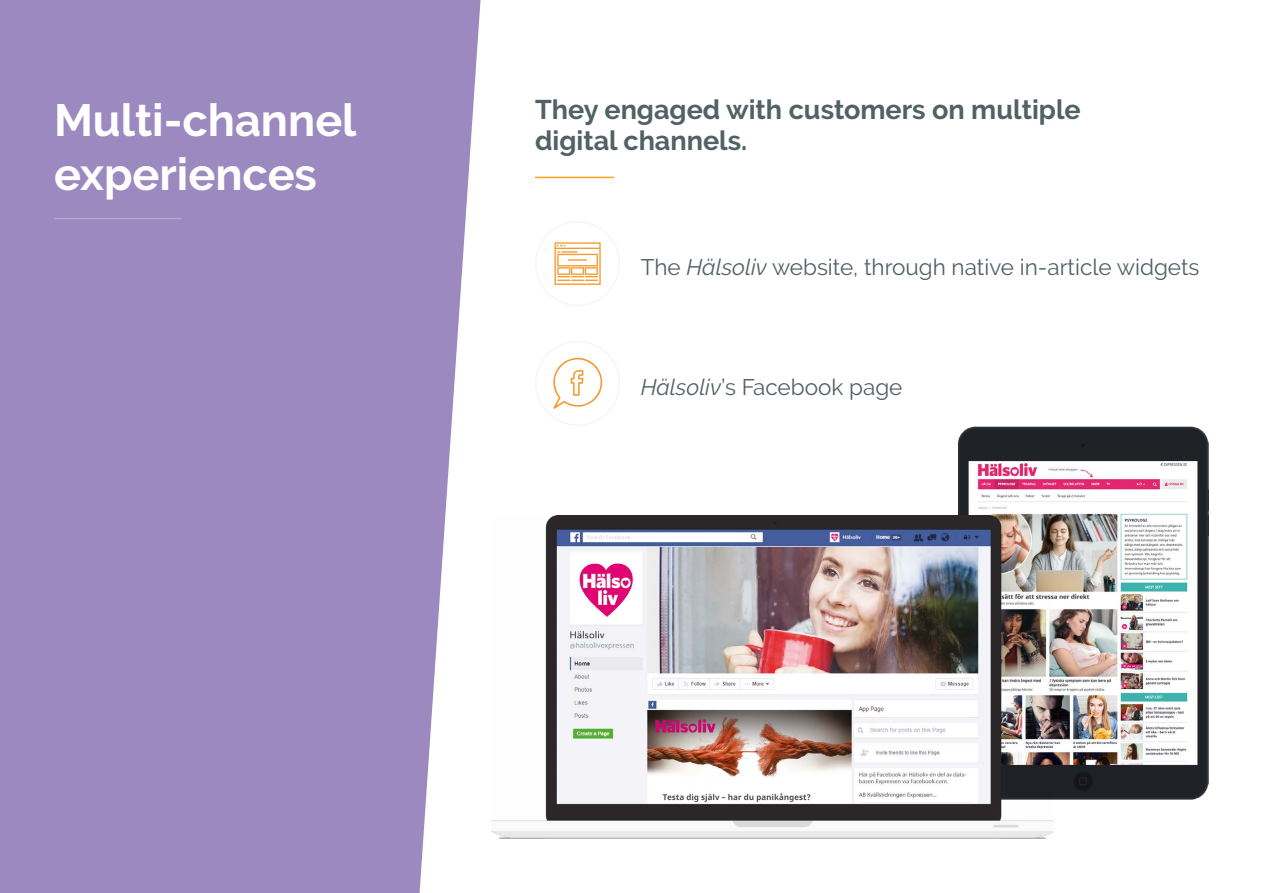
<style>
.page{position:relative;width:1263px;height:893px;background:#fff}
.page>*{position:absolute;margin:0;border:0;box-sizing:border-box;transform-origin:0 0}
.t1{font:700 45px/54px "Raleway";color:#fff}
.t2{font:700 27px/31.5px "Raleway";color:#526164}
.t3{font:22.5px "Raleway";color:#526164}
.s1{font-style:italic}
</style>
<div class="page">
<div style="left:0;top:0;width:480px;height:893px;background:#9c89c0"></div>
<img style="left:959px;top:427px;width:250px;height:372px">
<hr style="left:535px;top:177px;width:79px;height:1px;background:#faa126">
<div style="left:535px;top:221px;width:85px;height:85px;border:2px solid #f6f6f6;border-radius:50%"></div>
<svg style="left:554px;top:242px;width:47px;height:43px"></svg>
<div style="left:535px;top:341px;width:85px;height:85px;border:2px solid #f6f6f6;border-radius:50%"></div>
<svg style="left:553px;top:358px;width:50px;height:51px"></svg>
<img style="left:491px;top:515px;width:562px;height:324px">
<hr style="left:54px;top:218px;width:128px;height:1px;background:#fff">
<h1 class="t1" style="left:54px;top:93px;width:304px">Multi-channel experiences</h1>
<p class="t2" style="left:535px;top:94px;width:547px">They engaged with customers on multiple digital channels.</p>
<p class="t3" style="left:641px;top:254px;width:560px">The <span class="s1">Hälsoliv</span> website, through native in-article widgets</p>
<p class="t3" style="left:641px;top:374px;width:263px"><span class="s1">Hälsoliv</span>’s Facebook page</p>
</div>
